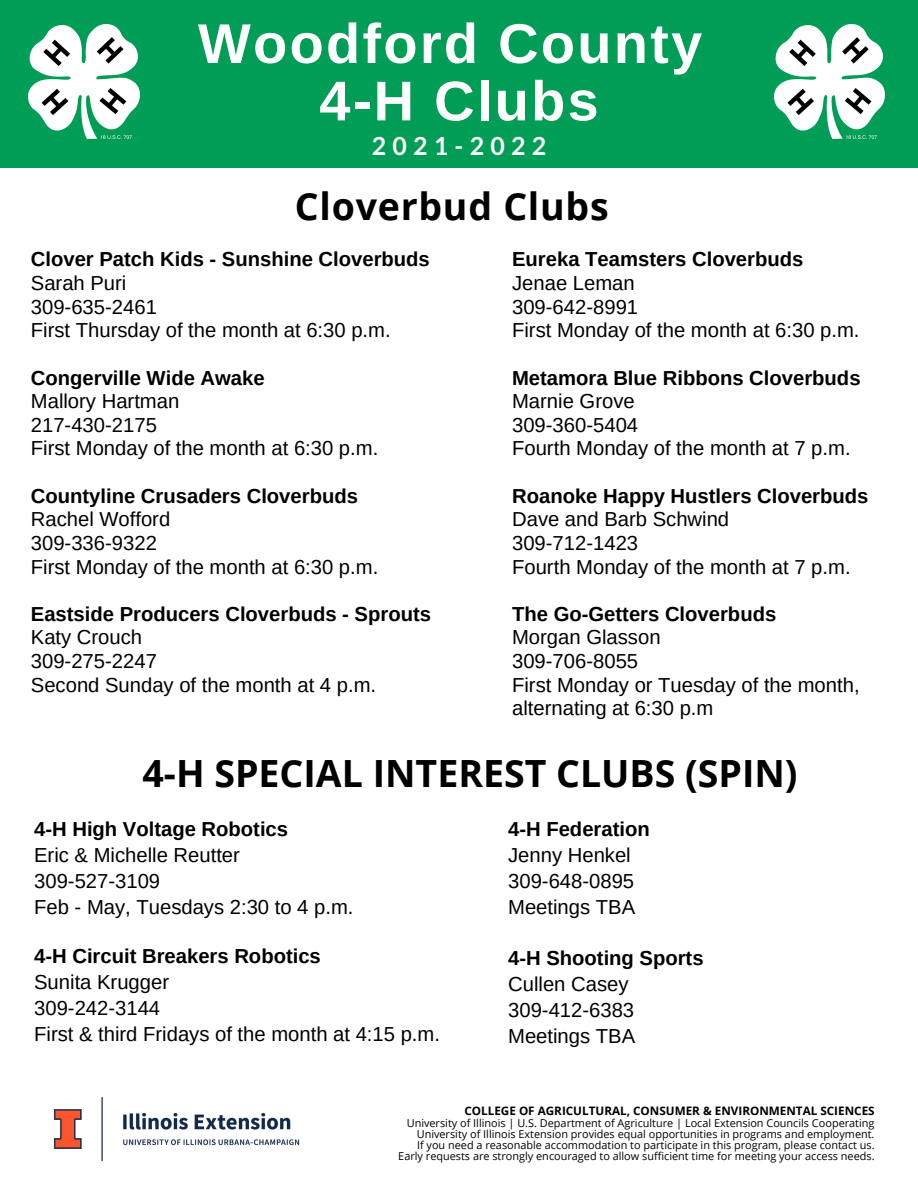
<style>
.page{position:relative;width:918px;height:1188px;background:#fff}
.page>*{position:absolute;margin:0;border:0;box-sizing:border-box;transform-origin:0 0}
.t1{font:700 55.95px "Arimo";letter-spacing:.04em;color:#fff}
.t2{font:700 37.5px "Open Sans";color:#000}
.t3{font:700 37.5px "Open Sans";letter-spacing:.02em;color:#000}
.t4{font:700 24.9px "Lato";letter-spacing:.25em;color:#fff}
.t5{font:20.25px "Arimo";color:#000}
.t6{font:700 20.25px "Arimo";color:#000}
.t7{font:700 11.7px "Open Sans";color:#000}
.t8{font:10.95px "Open Sans";color:#000}
</style>
<div class="page">
<div style="left:0;top:0;width:918px;height:168px;background:#009d56"></div>
<img style="left:29px;top:24px;width:110px;height:115px">
<img style="left:774px;top:24px;width:111px;height:115px">
<img style="left:53px;top:1097px;width:247px;height:65px">
<p class="t1" style="left:198px;top:12px;width:506px">Woodford County</p>
<p class="t1" style="left:319px;top:70px;width:281px">4-H Clubs</p>
<p class="t4" style="left:372px;top:130px;width:176px">2021-2022</p>
<p class="t3" style="left:295px;top:180px;width:315px">Cloverbud Clubs</p>
<p class="t6" style="left:31px;top:248px;width:401px">Clover Patch Kids - Sunshine Cloverbuds</p>
<p class="t5" style="left:31px;top:272px;width:97px">Sarah Puri</p>
<p class="t5" style="left:31px;top:295px;width:128px">309-635-2461</p>
<p class="t5" style="left:31px;top:319px;width:361px">First Thursday of the month at 6:30 p.m.</p>
<p class="t6" style="left:31px;top:366px;width:235px">Congerville Wide Awake</p>
<p class="t5" style="left:31px;top:390px;width:150px">Mallory Hartman</p>
<p class="t5" style="left:31px;top:413px;width:128px">217-430-2175</p>
<p class="t5" style="left:31px;top:437px;width:349px">First Monday of the month at 6:30 p.m.</p>
<p class="t6" style="left:31px;top:484px;width:329px">Countyline Crusaders Cloverbuds</p>
<p class="t5" style="left:31px;top:508px;width:141px">Rachel Wofford</p>
<p class="t5" style="left:31px;top:532px;width:128px">309-336-9322</p>
<p class="t5" style="left:31px;top:555px;width:349px">First Monday of the month at 6:30 p.m.</p>
<p class="t6" style="left:31px;top:602px;width:402px">Eastside Producers Cloverbuds - Sprouts</p>
<p class="t5" style="left:31px;top:626px;width:113px">Katy Crouch</p>
<p class="t5" style="left:31px;top:650px;width:128px">309-275-2247</p>
<p class="t5" style="left:31px;top:673px;width:347px">Second Sunday of the month at 4 p.m.</p>
<p class="t6" style="left:512px;top:248px;width:293px">Eureka Teamsters Cloverbuds</p>
<p class="t5" style="left:512px;top:272px;width:124px">Jenae Leman</p>
<p class="t5" style="left:512px;top:295px;width:128px">309-642-8991</p>
<p class="t5" style="left:512px;top:319px;width:349px">First Monday of the month at 6:30 p.m.</p>
<p class="t6" style="left:512px;top:366px;width:350px">Metamora Blue Ribbons Cloverbuds</p>
<p class="t5" style="left:512px;top:390px;width:124px">Marnie Grove</p>
<p class="t5" style="left:512px;top:413px;width:128px">309-360-5404</p>
<p class="t5" style="left:512px;top:437px;width:340px">Fourth Monday of the month at 7 p.m.</p>
<p class="t6" style="left:512px;top:484px;width:358px">Roanoke Happy Hustlers Cloverbuds</p>
<p class="t5" style="left:512px;top:508px;width:219px">Dave and Barb Schwind</p>
<p class="t5" style="left:512px;top:532px;width:128px">309-712-1423</p>
<p class="t5" style="left:512px;top:555px;width:340px">Fourth Monday of the month at 7 p.m.</p>
<p class="t6" style="left:512px;top:602px;width:266px">The Go-Getters Cloverbuds</p>
<p class="t5" style="left:512px;top:626px;width:150px">Morgan Glasson</p>
<p class="t5" style="left:512px;top:650px;width:128px">309-706-8055</p>
<p class="t5" style="left:512px;top:673px;width:349px">First Monday or Tuesday of the month,</p>
<p class="t5" style="left:512px;top:697px;width:203px">alternating at 6:30 p.m</p>
<p class="t2" style="left:143px;top:747px;width:657px">4-H SPECIAL INTEREST CLUBS (SPIN)</p>
<p class="t6" style="left:34px;top:818px;width:255px">4-H High Voltage Robotics</p>
<p class="t5" style="left:34px;top:843px;width:207px">Eric &amp; Michelle Reutter</p>
<p class="t5" style="left:34px;top:869px;width:128px">309-527-3109</p>
<p class="t5" style="left:34px;top:895px;width:321px">Feb - May, Tuesdays 2:30 to 4 p.m.</p>
<p class="t6" style="left:34px;top:945px;width:288px">4-H Circuit Breakers Robotics</p>
<p class="t5" style="left:34px;top:971px;width:136px">Sunita Krugger</p>
<p class="t5" style="left:34px;top:996px;width:128px">309-242-3144</p>
<p class="t5" style="left:34px;top:1022px;width:407px">First &amp; third Fridays of the month at 4:15 p.m.</p>
<p class="t6" style="left:508px;top:818px;width:143px">4-H Federation</p>
<p class="t5" style="left:508px;top:843px;width:124px">Jenny Henkel</p>
<p class="t5" style="left:508px;top:869px;width:128px">309-648-0895</p>
<p class="t5" style="left:508px;top:895px;width:129px">Meetings TBA</p>
<p class="t6" style="left:508px;top:947px;width:197px">4-H Shooting Sports</p>
<p class="t5" style="left:508px;top:973px;width:122px">Cullen Casey</p>
<p class="t5" style="left:508px;top:999px;width:128px">309-412-6383</p>
<p class="t5" style="left:508px;top:1025px;width:129px">Meetings TBA</p>
<p class="t7" style="left:464px;top:1103px;width:412px">COLLEGE OF AGRICULTURAL, CONSUMER &amp; ENVIRONMENTAL SCIENCES</p>
<p class="t8" style="left:407px;top:1115px;width:469px">University of Illinois | U.S. Department of Agriculture | Local Extension Councils Cooperating</p>
<p class="t8" style="left:417px;top:1126px;width:459px">University of Illinois Extension provides equal opportunities in programs and employment.</p>
<p class="t8" style="left:417px;top:1137px;width:459px">If you need a reasonable accommodation to participate in this program, please contact us.</p>
<p class="t8" style="left:398px;top:1148px;width:478px">Early requests are strongly encouraged to allow sufficient time for meeting your access needs.</p>
</div>
